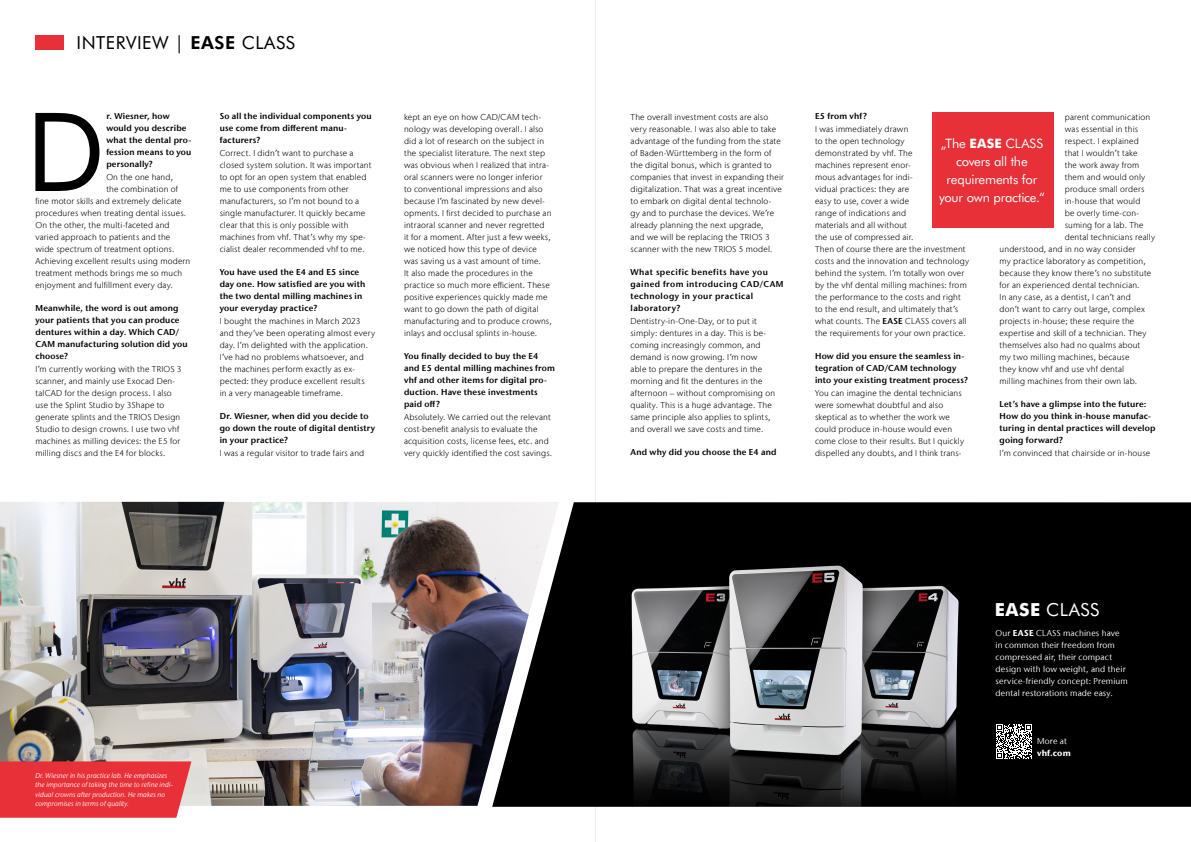
<style>
.page{position:relative;width:1191px;height:842px;background:#fff}
.page>*{position:absolute;margin:0;border:0;box-sizing:border-box;transform-origin:0 0}
.t1{font:109.2px "Futura BT";color:#000}
.t2{font:18px "Futura BT";letter-spacing:.03em;color:#000}
.t3{font:18px "Futura BT";letter-spacing:.025em;color:#fff}
.t4{font:13px/18px "Futura BT";letter-spacing:-.015em;color:#fff;text-align:center}
.t5{font:300 8.5px/12px "Stone Sans IIITC Com";letter-spacing:.02em;color:#000}
.t6{font:600 8.5px/12px "Stone Sans IIITC Com";letter-spacing:.02em;color:#000}
.t7{font:8.5px/12px "Stone Sans IIITC Com";letter-spacing:.02em;color:#fff}
.t8{font:600 8.5px/12px "Stone Sans IIITC Com";letter-spacing:.05em;color:#000}
.t9{font:700 8.5px "Stone Sans IIITC Com";letter-spacing:.02em;color:#fff}
.t10{font:italic 7px/9.5px "Stone Sans IIITC Com";letter-spacing:.01em;color:#fff}
.s1{font-weight:700}
.s2{font-weight:600}
.s3{font-weight:800}
</style>
<div class="page">
<hr style="left:595px;top:0;width:1px;height:842px;background:#ededed">
<div style="left:35px;top:35px;width:29px;height:15px;background:#e73037"></div>
<div style="left:931px;top:112px;width:122px;height:115px;background:#e73037"></div>
<img style="left:585px;top:502px;width:606px;height:304px">
<img style="left:0;top:502px;width:465px;height:304px">
<svg style="left:0;top:761px;width:191px;height:57px;background:#e6383f"></svg>
<svg style="left:465px;top:502px;width:120px;height:305px"></svg>
<svg style="left:996px;top:724px;width:35px;height:35px"></svg>
<h2 class="t2" style="left:77px;top:30px;width:220px">INTERVIEW | <span class="s1">EASE</span> CLASS</h2>
<h1 class="t1" style="left:26px;top:77px;width:81px">D</h1>
<p class="t6" style="left:106px;top:110px;width:87px">r. Wiesner, how would you describe what the dental pro&shy;fession means to you personally?</p>
<p class="t5" style="left:106px;top:171px;width:68px">On the one hand,</p>
<p class="t5" style="left:106px;top:183px;width:73px">the combination of</p>
<p class="t5" style="left:35px;top:195px;width:148px">fine motor skills and extremely delicate</p>
<p class="t5" style="left:35px;top:207px;width:152px">procedures when treating dental issues.</p>
<p class="t5" style="left:35px;top:219px;width:136px">On the other, the multi-faceted and</p>
<p class="t5" style="left:35px;top:231px;width:136px">varied approach to patients and the</p>
<p class="t5" style="left:35px;top:243px;width:140px">wide spectrum of treatment options.</p>
<p class="t5" style="left:35px;top:255px;width:156px">Achieving excellent results using modern</p>
<p class="t5" style="left:35px;top:267px;width:148px">treatment methods brings me so much</p>
<p class="t5" style="left:35px;top:279px;width:139px">enjoyment and fulfillment every day.</p>
<p class="t6" style="left:35px;top:302px;width:154px">Meanwhile, the word is out among your patients that you can produce dentures within a day. Which CAD/<br>CAM manufacturing solution did you choose?</p>
<p class="t5" style="left:35px;top:363px;width:148px">I’m currently working with the TRIOS 3 scanner, and mainly use Exocad Den&shy;talCAD for the design process. I also use the Splint Studio by 3Shape to generate splints and the TRIOS Design Studio to design crowns. I use two vhf machines as milling devices: the E5 for milling discs and the E4 for blocks.</p>
<p class="t6" style="left:220px;top:110px;width:153px">So all the individual components you use come from different manu&shy;facturers?</p>
<p class="t5" style="left:220px;top:147px;width:153px">Correct. I didn’t want to purchase a closed system solution. It was important to opt for an open system that enabled me to use components from other manufacturers, so I’m not bound to a single manufacturer. It quickly became clear that this is only possible with machines from vhf. That’s why my spe&shy;cialist dealer recommended vhf to me.</p>
<p class="t6" style="left:220px;top:266px;width:147px">You have used the E4 and E5 since day one. How satisfied are you with the two dental milling machines in your everyday practice?</p>
<p class="t5" style="left:220px;top:315px;width:157px">I bought the machines in March 2023 and they’ve been operating almost every day. I’m delighted with the application.<br>I’ve had no problems whatsoever, and the machines perform exactly as ex&shy;pected: they produce excellent results<br>in a very manageable timeframe.</p>
<p class="t6" style="left:220px;top:410px;width:157px">Dr. Wiesner, when did you decide to go down the route of digital dentistry in your practice?</p>
<p class="t5" style="left:220px;top:447px;width:146px">I was a regular visitor to trade fairs and</p>
<p class="t5" style="left:404px;top:111px;width:149px">kept an eye on how CAD/CAM tech&shy;nology was developing overall. I also did a lot of research on the subject in the specialist literature. The next step was obvious when I realized that intra&shy;oral scanners were no longer inferior to conventional impressions and also because I’m fascinated by new devel&shy;opments. I first decided to purchase an intraoral scanner and never regretted<br>it for a moment. After just a few weeks, we noticed how this type of device was saving us a vast amount of time.<br>It also made the procedures in the practice so much more efficient. These positive experiences quickly made me want to go down the path of digital manufacturing and to produce crowns, inlays and occlusal splints in-house.</p>
<p class="t6" style="left:404px;top:350px;width:152px">You finally decided to buy the E4 and E5 dental milling machines from vhf and other items for digital pro&shy;duction. Have these investments paid off?</p>
<p class="t5" style="left:404px;top:411px;width:150px">Absolutely. We carried out the relevant cost-benefit analysis to evaluate the acquisition costs, license fees, etc. and very quickly identified the cost savings.</p>
<p class="t10" style="left:35px;top:770px;width:139px">Dr. Wiesner in his practice lab. He emphasizes the importance of taking the time to refine indi&shy;vidual crowns after production. He makes no compromises in terms of quality.</p>
<p class="t5" style="left:630px;top:111px;width:155px">The overall investment costs are also very reasonable. I was also able to take advantage of the funding from the state of Baden-Württemberg in the form of the digital bonus, which is granted to companies that invest in expanding their digitalization. That was a great incentive to embark on digital dental technolo-<br>gy and to purchase the devices. We’re already planning the next upgrade,<br>and we will be replacing the TRIOS 3 scanner with the new TRIOS 5 model.</p>
<p class="t8" style="left:630px;top:266px;width:154px">What specific benefits have you gained from introducing CAD/CAM technology in your practical laboratory?</p>
<p class="t5" style="left:630px;top:315px;width:146px">Dentistry-in-One-Day, or to put it simply: dentures in a day. This is be&shy;coming increasingly common, and demand is now growing. I’m now able to prepare the dentures in the morning and fit the dentures in the afternoon – without compromising on quality. This is a huge advantage. The same principle also applies to splints, and overall we save costs and time.</p>
<p class="t6" style="left:630px;top:446px;width:147px">And why did you choose the E4 and</p>
<p class="t6" style="left:815px;top:110px;width:53px">E5 from vhf?</p>
<p class="t5" style="left:815px;top:123px;width:156px">I was immediately drawn<br>to the open technology<br>demonstrated by vhf. The<br>machines represent enor-<br>mous advantages for indi-<br>vidual practices: they are<br>easy to use, cover a wide<br>range of indications and<br>materials and all without<br>the use of compressed air.<br>Then of course there are the investment costs and the innovation and technology behind the system. I’m totally won over by the vhf dental milling machines: from the performance to the costs and right to the end result, and ultimately that’s what counts. The <span class="s2">EASE</span> CLASS covers all the requirements for your own practice.</p>
<p class="t6" style="left:815px;top:350px;width:154px">How did you ensure the seamless in&shy;tegration of CAD/CAM technology into your existing treatment process?</p>
<p class="t5" style="left:815px;top:387px;width:151px">You can imagine the dental technicians were somewhat doubtful and also skeptical as to whether the work we could produce in-house would even come close to their results. But I quickly dispelled any doubts, and I think trans-</p>
<p class="t5" style="left:1064px;top:111px;width:87px">parent communication</p>
<p class="t5" style="left:1064px;top:123px;width:75px">was essential in this</p>
<p class="t5" style="left:1064px;top:135px;width:76px">respect. I explained</p>
<p class="t5" style="left:1064px;top:147px;width:74px">that I wouldn’t take</p>
<p class="t5" style="left:1064px;top:159px;width:76px">the work away from</p>
<p class="t5" style="left:1064px;top:171px;width:82px">them and would only</p>
<p class="t5" style="left:1064px;top:183px;width:81px">produce small orders</p>
<p class="t5" style="left:1064px;top:195px;width:77px">in-house that would</p>
<p class="t5" style="left:1064px;top:207px;width:76px">be overly time-con-</p>
<p class="t5" style="left:1064px;top:219px;width:80px">suming for a lab. The</p>
<p class="t5" style="left:1064px;top:231px;width:92px">dental technicians really</p>
<p class="t5" style="left:999px;top:243px;width:138px">understood, and in no way consider</p>
<p class="t5" style="left:999px;top:255px;width:148px">my practice laboratory as competition,</p>
<p class="t5" style="left:999px;top:267px;width:153px">because they know there’s no substitute</p>
<p class="t5" style="left:999px;top:279px;width:141px">for an experienced dental technician.</p>
<p class="t5" style="left:999px;top:291px;width:133px">In any case, as a dentist, I can’t and</p>
<p class="t5" style="left:999px;top:303px;width:147px">don’t want to carry out large, complex</p>
<p class="t5" style="left:999px;top:315px;width:136px">projects in-house; these require the</p>
<p class="t5" style="left:999px;top:327px;width:148px">expertise and skill of a technician. They</p>
<p class="t5" style="left:999px;top:339px;width:142px">themselves also had no qualms about</p>
<p class="t5" style="left:999px;top:351px;width:131px">my two milling machines, because</p>
<p class="t5" style="left:999px;top:363px;width:126px">they know vhf and use vhf dental</p>
<p class="t5" style="left:999px;top:375px;width:139px">milling machines from their own lab.</p>
<p class="t6" style="left:999px;top:398px;width:157px">Let’s have a glimpse into the future:<br>How do you think in-house manufac&shy;turing in dental practices will develop going forward?</p>
<p class="t5" style="left:999px;top:447px;width:152px">I’m convinced that chairside or in-house</p>
<h3 class="t4" style="left:939px;top:134px;width:107px">„The <span class="s3">EASE</span> CLASS covers all the requirements for your own practice.“</h3>
<h2 class="t3" style="left:994px;top:597px;width:106px"><span class="s3">EASE</span> CLASS</h2>
<p class="t7" style="left:995px;top:627px;width:134px">Our <span class="s1">EASE</span> CLASS machines have in common their freedom from compressed air, their compact design with low weight, and their service-friendly concept: Premium dental restorations made easy.</p>
<p class="t7" style="left:1037px;top:735px;width:31px">More at</p>
<p class="t9" style="left:1037px;top:748px;width:35px">vhf.com</p>
</div>
